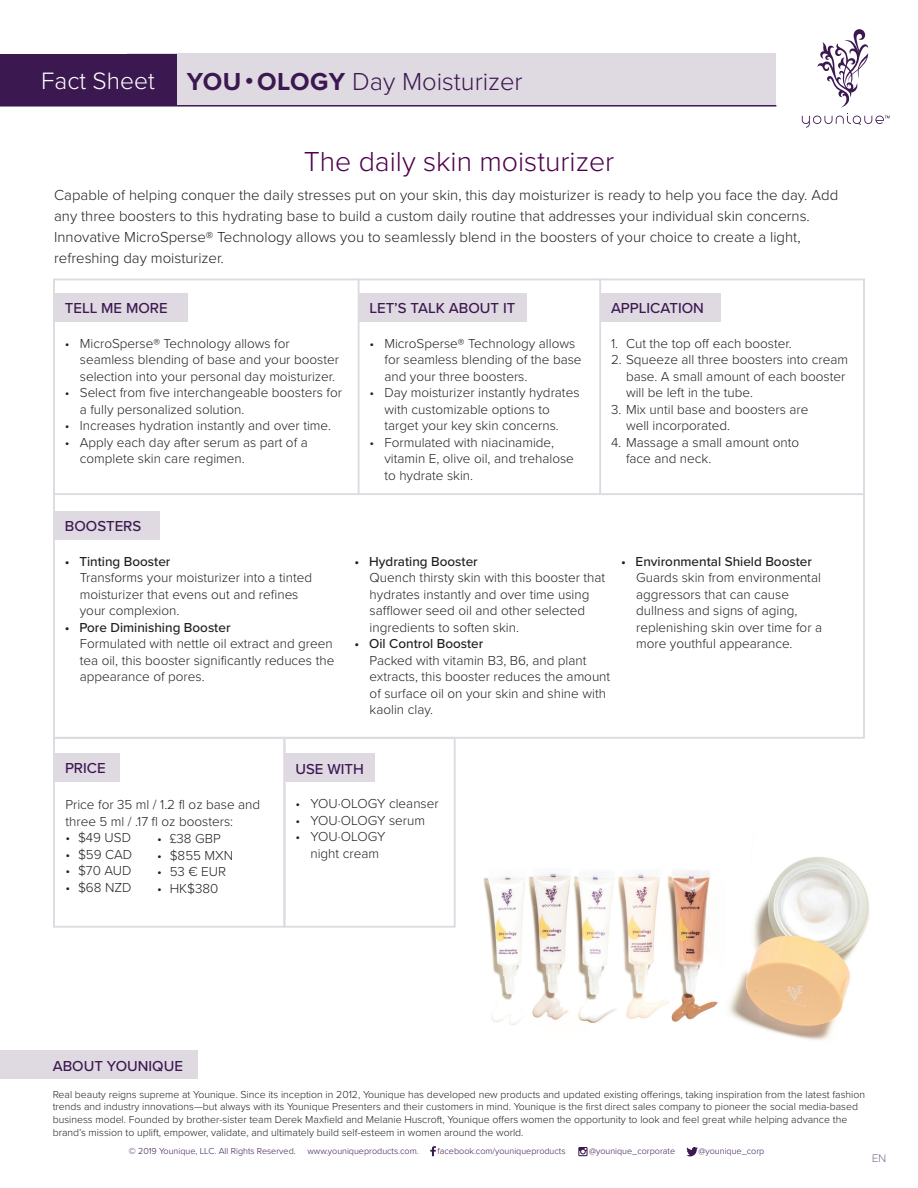
<style>
.page{position:relative;width:918px;height:1188px;background:#fff}
.page>*{position:absolute;margin:0;border:0;box-sizing:border-box;transform-origin:0 0}
.t1{font:300 28.5px "Proxima Nova";color:#4f004d}
.t2{font:300 25.5px "Proxima Nova";color:#3c1851}
.t3{font:300 24.6px "Proxima Nova";color:#fff}
.t4{font:300 15px/21px "Proxima Nova";color:#231f20}
.t5{font:500 15px "Proxima Nova";color:#3c1851}
.t6{font:300 13.5px/16.5px "Proxima Nova";color:#231f20}
.t7{font:500 13.5px "Proxima Nova";color:#231f20}
.t8{font:10.65px "Chalet Paris Nineteen Sixty";color:#3c1851}
.t9{font:300 10.5px/12.6px "Proxima Nova";color:#231f20}
.t10{font:300 9px "Proxima Nova";color:#3c1851}
.s1{font-weight:700}
</style>
<div class="page">
<div style="left:127px;top:53px;width:649px;height:52px;background:#dfd9e2"></div>
<div style="left:0;top:54px;width:177px;height:51px;background:#3c1851"></div>
<hr style="left:0;top:105px;width:776px;height:2px;background:#3c1851">
<svg style="left:817px;top:29px;width:52px;height:78px"></svg>
<svg style="left:802px;top:113px;width:88px;height:15px"></svg>
<div style="left:0;top:1051px;width:198px;height:28px;background:#dfd9e2"></div>
<svg style="left:430px;top:1146px;width:6px;height:10px"></svg>
<svg style="left:578px;top:1147px;width:10px;height:9px"></svg>
<svg style="left:686px;top:1147px;width:12px;height:9px"></svg>
<img style="left:728px;top:857px;width:142px;height:184px">
<img style="left:483px;top:870px;width:235px;height:155px">
<div style="left:54px;top:293px;width:134px;height:28px;background:#dfd9e2"></div>
<div style="left:54px;top:511px;width:106px;height:28px;background:#dfd9e2"></div>
<div style="left:600px;top:293px;width:121px;height:28px;background:#dfd9e2"></div>
<div style="left:359px;top:293px;width:168px;height:28px;background:#dfd9e2"></div>
<div style="left:285px;top:754px;width:90px;height:28px;background:#dfd9e2"></div>
<div style="left:54px;top:753px;width:66px;height:29px;background:#dfd9e2"></div>
<div style="left:284px;top:737px;width:172px;height:191px;border:2px solid #dfd9e2"></div>
<div style="left:53px;top:737px;width:232px;height:191px;border:2px solid #dfd9e2"></div>
<hr style="left:599px;top:279px;width:2px;height:215px;background:#dfd9e2">
<hr style="left:358px;top:279px;width:2px;height:215px;background:#dfd9e2">
<hr style="left:54px;top:493px;width:811px;height:2px;background:#dfd9e2">
<div style="left:53px;top:279px;width:812px;height:460px;border:2px solid #dfd9e2"></div>
<h3 class="t3" style="left:41px;top:62px;width:115px">Fact Sheet</h3>
<h2 class="t2" style="left:187px;top:62px;width:337px"><span class="s1">YOU•OLOGY</span> Day Moisturizer</h2>
<h1 class="t1" style="left:304px;top:140px;width:312px">The daily skin moisturizer</h1>
<p class="t4" style="left:54px;top:183px;width:786px">Capable of helping conquer the daily stresses put on your skin, this day moisturizer is ready to help you face the day. Add any three boosters to this hydrating base to build a custom daily routine that addresses your individual skin concerns.<br>Innovative MicroSperse® Technology allows you to seamlessly blend in the boosters of your choice to create a light, refreshing day moisturizer.</p>
<p class="t5" style="left:65px;top:297px;width:104px">TELL ME MORE</p>
<p class="t6" style="left:80px;top:334px;width:261px;text-indent:-15px">• MicroSperse® Technology allows for seamless blending of base and your booster selection into your personal day moisturizer.</p>
<p class="t6" style="left:80px;top:384px;width:264px;text-indent:-15px">• Select from five interchangeable boosters for a fully personalized solution.</p>
<p class="t6" style="left:65px;top:417px;width:268px">• Increases hydration instantly and over time.</p>
<p class="t6" style="left:80px;top:433px;width:229px;text-indent:-15px">• Apply each day after serum as part of a complete skin care regimen.</p>
<p class="t5" style="left:369px;top:297px;width:147px">LET’S TALK ABOUT IT</p>
<p class="t5" style="left:611px;top:297px;width:94px">APPLICATION</p>
<p class="t6" style="left:384px;top:334px;width:199px;text-indent:-15px">• MicroSperse® Technology allows for seamless blending of the base and your three boosters.</p>
<p class="t6" style="left:384px;top:384px;width:197px;text-indent:-15px">• Day moisturizer instantly hydrates with customizable options to target your key skin concerns.</p>
<p class="t6" style="left:384px;top:433px;width:191px;text-indent:-15px">• Formulated with niacinamide, vitamin E, olive oil, and trehalose to hydrate skin.</p>
<p class="t6" style="left:611px;top:334px;width:182px">1. Cut the top off each booster.</p>
<p class="t6" style="left:626px;top:351px;width:224px;text-indent:-15px">2. Squeeze all three boosters into cream base. A small amount of each booster will be left in the tube.</p>
<p class="t6" style="left:626px;top:400px;width:184px;text-indent:-15px">3. Mix until base and boosters are well incorporated.</p>
<p class="t6" style="left:626px;top:433px;width:175px;text-indent:-15px">4. Massage a small amount onto face and neck.</p>
<p class="t5" style="left:65px;top:515px;width:78px">BOOSTERS</p>
<p class="t7" style="left:65px;top:551px;width:107px">• Tinting Booster</p>
<p class="t6" style="left:80px;top:569px;width:234px">Transforms your moisturizer into a tinted moisturizer that evens out and refines your complexion.</p>
<p class="t7" style="left:65px;top:617px;width:167px">• Pore Diminishing Booster</p>
<p class="t6" style="left:80px;top:635px;width:256px;text-align:justify">Formulated with nettle oil extract and green tea oil, this booster significantly reduces the appearance of pores.</p>
<p class="t7" style="left:355px;top:551px;width:125px">• Hydrating Booster</p>
<p class="t6" style="left:370px;top:569px;width:237px">Quench thirsty skin with this booster that hydrates instantly and over time using safflower seed oil and other selected ingredients to soften skin.</p>
<p class="t7" style="left:355px;top:634px;width:130px">• Oil Control Booster</p>
<p class="t6" style="left:370px;top:651px;width:242px">Packed with vitamin B3, B6, and plant extracts, this booster reduces the amount of surface oil on your skin and shine with kaolin clay.</p>
<p class="t7" style="left:621px;top:551px;width:192px">• Environmental Shield Booster</p>
<p class="t6" style="left:636px;top:569px;width:188px">Guards skin from environmental aggressors that can cause dullness and signs of aging, replenishing skin over time for a more youthful appearance.</p>
<p class="t5" style="left:65px;top:757px;width:42px">PRICE</p>
<p class="t5" style="left:295px;top:757px;width:70px">USE WITH</p>
<p class="t6" style="left:65px;top:796px;width:196px">Price for 35 ml / 1.2 fl oz base and three 5 ml / .17 fl oz boosters:</p>
<p class="t6" style="left:65px;top:829px;width:67px">• $49 USD</p>
<p class="t6" style="left:65px;top:845px;width:68px">• $59 CAD</p>
<p class="t6" style="left:65px;top:862px;width:68px">• $70 AUD</p>
<p class="t6" style="left:65px;top:878px;width:68px">• $68 NZD</p>
<p class="t6" style="left:157px;top:830px;width:65px">• £38 GBP</p>
<p class="t6" style="left:157px;top:846px;width:78px">• $855 MXN</p>
<p class="t6" style="left:157px;top:863px;width:71px">• 53 € EUR</p>
<p class="t6" style="left:157px;top:879px;width:63px">• HK$380</p>
<p class="t6" style="left:295px;top:795px;width:145px">• YOU·OLOGY cleanser</p>
<p class="t6" style="left:295px;top:811px;width:131px">• YOU·OLOGY serum</p>
<p class="t6" style="left:310px;top:828px;width:77px;text-indent:-15px">• YOU·OLOGY night cream</p>
<p class="t5" style="left:53px;top:1054px;width:132px">ABOUT YOUNIQUE</p>
<p class="t9" style="left:53px;top:1087px;width:814px">Real beauty reigns supreme at Younique. Since its inception in 2012, Younique has developed new products and updated existing offerings, taking inspiration from the latest fashion trends and industry innovations—but always with its Younique Presenters and their customers in mind. Younique is the first direct sales company to pioneer the social media-based business model. Founded by brother-sister team Derek Maxfield and Melanie Huscroft, Younique offers women the opportunity to look and feel great while helping advance the brand’s mission to uplift, empower, validate, and ultimately build self-esteem in women around the world.</p>
<p class="t10" style="left:129px;top:1145px;width:169px">© 2019 Younique, LLC. All Rights Reserved.</p>
<p class="t10" style="left:307px;top:1145px;width:113px">www.youniqueproducts.com.</p>
<p class="t10" style="left:437px;top:1145px;width:130px">facebook.com/youniqueproducts</p>
<p class="t10" style="left:589px;top:1145px;width:88px">@younique_corporate</p>
<p class="t10" style="left:698px;top:1145px;width:67px">@younique_corp</p>
<p class="t8" style="left:872px;top:1152px;width:15px">EN</p>
</div>
